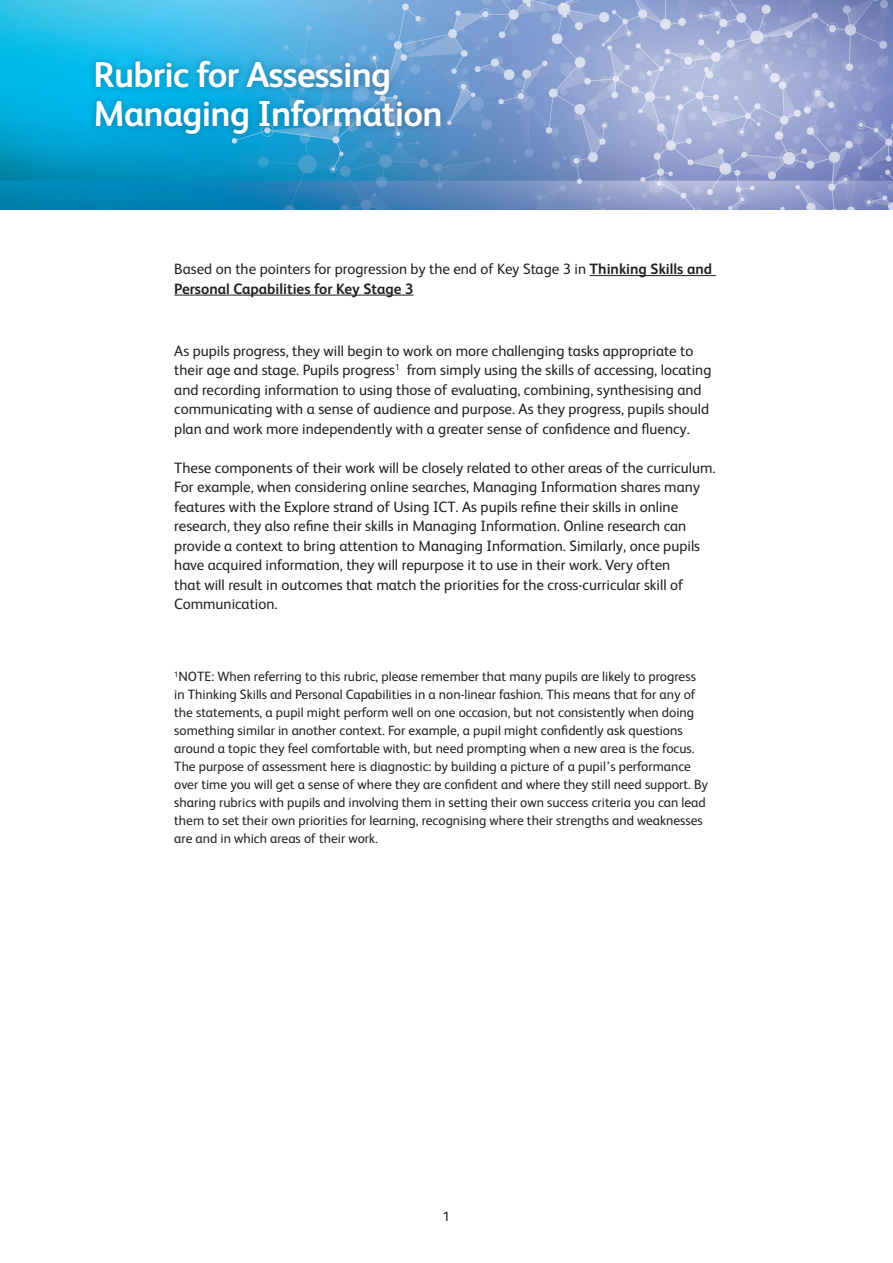
<style>
.page{position:relative;width:893px;height:1263px;background:#fff}
.page>*{position:absolute;margin:0;border:0;box-sizing:border-box;transform-origin:0 0}
.t1{font:700 36px/39px "FS Albert";letter-spacing:-.02em;color:#fff}
.t2{font:15px/19.5px "FS Albert";color:#231f20}
.t3{font:13.5px/18px "FS Albert";color:#231f20}
.s1{font-weight:700}
</style>
<div class="page">
<img style="left:0;top:0;width:893px;height:209px">
<div style="left:89px;top:54px;width:359px;height:87px;background:#231f20;opacity:.19"></div>
<hr style="left:590px;top:275px;width:126px;height:1px;background:#231f20">
<hr style="left:174px;top:295px;width:240px;height:1px;background:#231f20">
<h1 class="t1" style="left:94px;top:54px;width:351px">Rubric for Assessing<br>Managing Information</h1>
<p class="t2" style="left:174px;top:258px;width:539px">Based on the pointers for progression by the end of Key Stage 3 in <span class="s1">Thinking Skills and<br>Personal Capabilities for Key Stage 3</span></p>
<p class="t2" style="left:174px;top:340px;width:539px">As pupils progress, they will begin to work on more challenging tasks appropriate to their age and stage. Pupils progress<sup>1</sup> from simply using the skills of accessing, locating and recording information to using those of evaluating, combining, synthesising and communicating with a sense of audience and purpose. As they progress, pupils should plan and work more independently with a greater sense of confidence and fluency.</p>
<p class="t2" style="left:174px;top:457px;width:543px">These components of their work will be closely related to other areas of the curriculum.<br>For example, when considering online searches, Managing Information shares many features with the Explore strand of Using ICT. As pupils refine their skills in online research, they also refine their skills in Managing Information. Online research can provide a context to bring attention to Managing Information. Similarly, once pupils have acquired information, they will repurpose it to use in their work. Very often<br>that will result in outcomes that match the priorities for the cross-curricular skill of Communication.</p>
<p class="t3" style="left:174px;top:667px;width:535px"><sup>1</sup>NOTE: When referring to this rubric, please remember that many pupils are likely to progress in Thinking Skills and Personal Capabilities in a non-linear fashion. This means that for any of the statements, a pupil might perform well on one occasion, but not consistently when doing something similar in another context. For example, a pupil might confidently ask questions around a topic they feel comfortable with, but need prompting when a new area is the focus.<br>The purpose of assessment here is diagnostic: by building a picture of a pupil’s performance over time you will get a sense of where they are confident and where they still need support. By sharing rubrics with pupils and involving them in setting their own success criteria you can lead them to set their own priorities for learning, recognising where their strengths and weaknesses are and in which areas of their work.</p>
<p class="t3" style="left:443px;top:1207px;width:9px">1</p>
</div>
